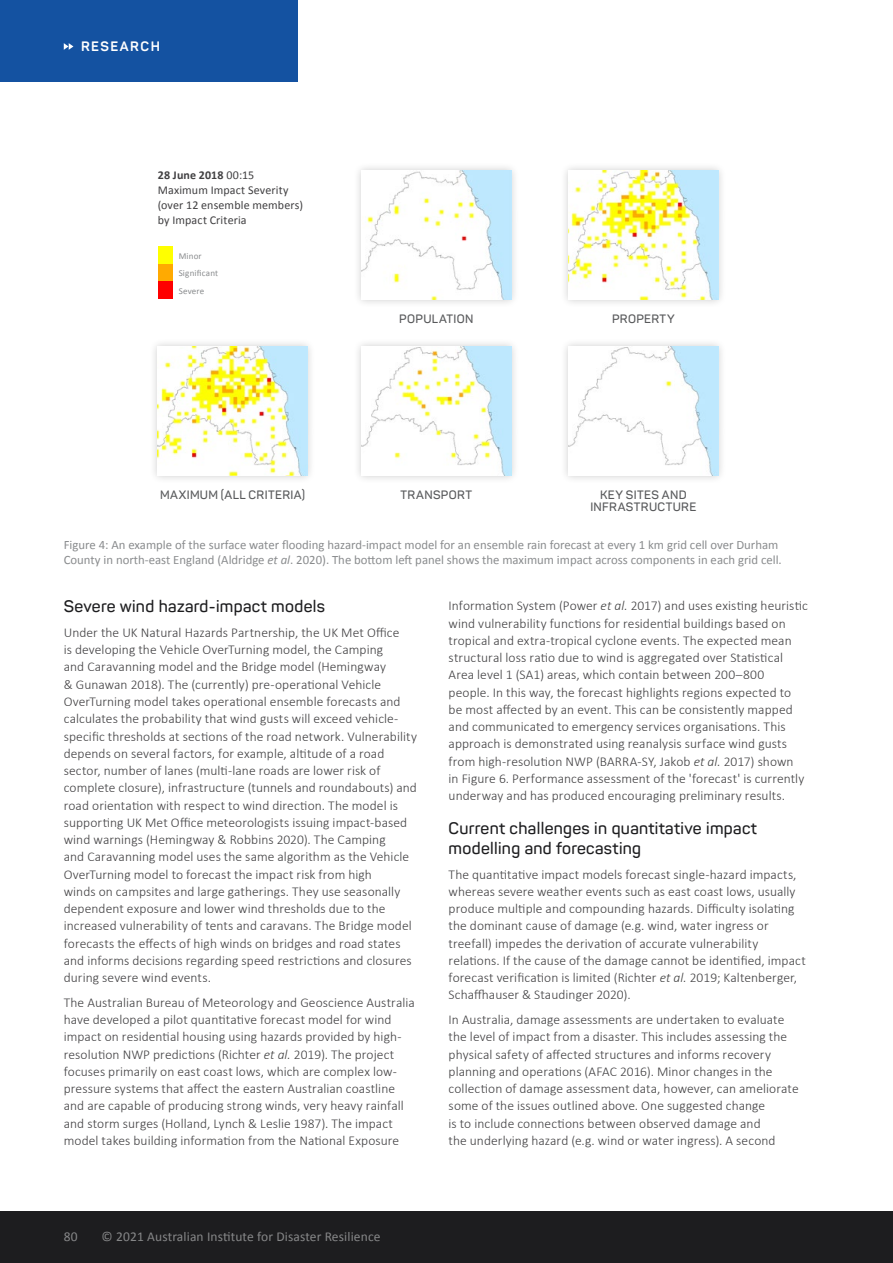
<style>
.page{position:relative;width:893px;height:1263px;background:#fff}
.page>*{position:absolute;margin:0;border:0;box-sizing:border-box;transform-origin:0 0}
.t1{font:600 16.5px/19.5px "Panton";letter-spacing:.02em;color:#1d1d1f}
.t2{font:300 13.5px/17.2px "Calibri";letter-spacing:.005em;color:#414042}
.t3{font:13.5px "Calibri";letter-spacing:.01em;color:#868788}
.t4{font:700 13.5px "Panton";letter-spacing:.11em;color:#fff}
.t5{font:12.75px/15px "Calibri";color:#8a8c8e}
.t6{font:12px/15px "Calibri";letter-spacing:.01em;color:#414042}
.t7{font:600 12px/12px "Panton";letter-spacing:.03em;color:#58595b;text-align:center}
.t8{font:9px/17.5px "Calibri";letter-spacing:.02em;color:#8a8c8e}
.s1{font-weight:700}
.s2{font-style:italic}
.s3{font-style:italic;color:#404040}
</style>
<div class="page">
<div style="left:0;top:0;width:298px;height:81px;background:#1452a1"></div>
<svg style="left:64px;top:43px;width:9px;height:7px"></svg>
<div style="left:0;top:1212px;width:893px;height:51px;background:#1d1d1f"></div>
<div style="left:353px;top:161px;width:166px;height:147px;background:#000;opacity:.2"></div>
<img style="left:361px;top:170px;width:150px;height:129px">
<div style="left:560px;top:161px;width:166px;height:147px;background:#000;opacity:.2"></div>
<img style="left:568px;top:170px;width:150px;height:129px">
<div style="left:560px;top:338px;width:166px;height:146px;background:#000;opacity:.2"></div>
<img style="left:568px;top:347px;width:150px;height:129px">
<div style="left:353px;top:338px;width:166px;height:146px;background:#000;opacity:.2"></div>
<img style="left:361px;top:347px;width:150px;height:129px">
<div style="left:149px;top:338px;width:167px;height:146px;background:#000;opacity:.2"></div>
<img style="left:158px;top:347px;width:149px;height:129px">
<div style="left:158px;top:246px;width:15px;height:18px;background:#ff0"></div>
<div style="left:158px;top:264px;width:15px;height:17px;background:#ffaa01"></div>
<div style="left:158px;top:281px;width:15px;height:18px;background:#fe0000"></div>
<p class="t4" style="left:81px;top:38px;width:80px">RESEARCH</p>
<p class="t6" style="left:158px;top:167px;width:147px"><span class="s1">28 June 2018</span> 00:15<br>Maximum Impact Severity (over 12 ensemble members) by Impact Criteria</p>
<p class="t8" style="left:179px;top:247px;width:41px">Minor<br>Significant<br>Severe</p>
<p class="t7" style="left:399px;top:313px;width:76px">POPULATION</p>
<p class="t7" style="left:160px;top:489px;width:147px">MAXIMUM (ALL CRITERIA)</p>
<p class="t7" style="left:401px;top:489px;width:73px">TRANSPORT</p>
<p class="t7" style="left:612px;top:313px;width:64px">PROPERTY</p>
<p class="t7" style="left:590px;top:489px;width:107px">KEY SITES AND<br>INFRASTRUCTURE</p>
<p class="t5" style="left:64px;top:537px;width:719px">Figure 4: An example of the surface water flooding hazard-impact model for an ensemble rain forecast at every 1 km grid cell over Durham<br>County in north-east England (Aldridge <span class="s2">et al</span>. 2020). The bottom left panel shows the maximum impact across components in each grid cell.</p>
<p class="t1" style="left:64px;top:597px;width:263px">Severe wind hazard-impact models</p>
<p class="t2" style="left:64px;top:624px;width:355px">Under the UK Natural Hazards Partnership, the UK Met Office<br>is developing the Vehicle OverTurning model, the Camping<br>and Caravanning model and the Bridge model (Hemingway<br>&amp; Gunawan 2018). The (currently) pre-operational Vehicle OverTurning model takes operational ensemble forecasts and calculates the probability that wind gusts will exceed vehicle&shy;specific thresholds at sections of the road network. Vulnerability depends on several factors, for example, altitude of a road sector, number of lanes (multi-lane roads are lower risk of complete closure), infrastructure (tunnels and roundabouts) and road orientation with respect to wind direction. The model is supporting UK Met Office meteorologists issuing impact-based wind warnings (Hemingway &amp; Robbins 2020). The Camping<br>and Caravanning model uses the same algorithm as the Vehicle OverTurning model to forecast the impact risk from high<br>winds on campsites and large gatherings. They use seasonally dependent exposure and lower wind thresholds due to the increased vulnerability of tents and caravans. The Bridge model forecasts the effects of high winds on bridges and road states and informs decisions regarding speed restrictions and closures during severe wind events.</p>
<p class="t2" style="left:64px;top:993px;width:352px">The Australian Bureau of Meteorology and Geoscience Australia have developed a pilot quantitative forecast model for wind impact on residential housing using hazards provided by high&shy;resolution NWP predictions (Richter <span class="s3">et al.</span> 2019). The project focuses primarily on east coast lows, which are complex low&shy;pressure systems that affect the eastern Australian coastline and are capable of producing strong winds, very heavy rainfall and storm surges (Holland, Lynch &amp; Leslie 1987). The impact model takes building information from the National Exposure</p>
<p class="t2" style="left:449px;top:597px;width:361px">Information System (Power <span class="s3">et al.</span> 2017) and uses existing heuristic wind vulnerability functions for residential buildings based on tropical and extra-tropical cyclone events. The expected mean structural loss ratio due to wind is aggregated over Statistical Area level 1 (SA1) areas, which contain between 200–800 people. In this way, the forecast highlights regions expected to be most affected by an event. This can be consistently mapped and communicated to emergency services organisations. This approach is demonstrated using reanalysis surface wind gusts from high-resolution NWP (BARRA-SY, Jakob <span class="s3">et al.</span> 2017) shown<br>in Figure 6. Performance assessment of the 'forecast' is currently underway and has produced encouraging preliminary results.</p>
<p class="t1" style="left:449px;top:819px;width:310px">Current challenges in quantitative impact modelling and forecasting</p>
<p class="t2" style="left:449px;top:865px;width:359px">The quantitative impact models forecast single-hazard impacts, whereas severe weather events such as east coast lows, usually produce multiple and compounding hazards. Difficulty isolating the dominant cause of damage (e.g. wind, water ingress or treefall) impedes the derivation of accurate vulnerability relations. If the cause of the damage cannot be identified, impact forecast verification is limited (Richter <span class="s3">et al.</span> 2019; Kaltenberger, Schaffhauser &amp; Staudinger 2020).</p>
<p class="t2" style="left:449px;top:1011px;width:352px">In Australia, damage assessments are undertaken to evaluate the level of impact from a disaster. This includes assessing the physical safety of affected structures and informs recovery planning and operations (AFAC 2016). Minor changes in the collection of damage assessment data, however, can ameliorate some of the issues outlined above. One suggested change<br>is to include connections between observed damage and<br>the underlying hazard (e.g. wind or water ingress). A second</p>
<p class="t3" style="left:64px;top:1227px;width:15px">80</p>
<p class="t3" style="left:102px;top:1227px;width:280px">© 2021 Australian Institute for Disaster Resilience</p>
</div>
